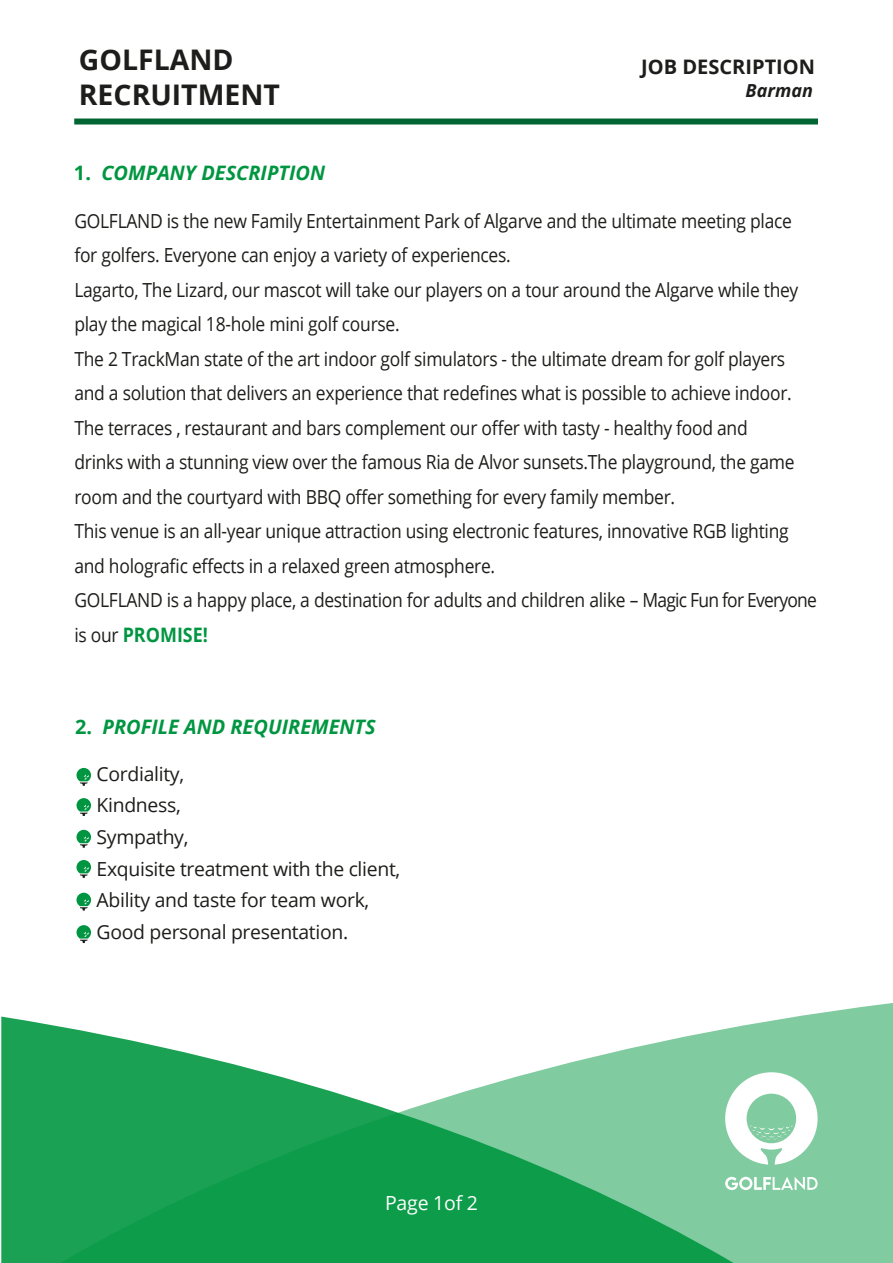
<style>
.page{position:relative;width:893px;height:1263px;background:#fff}
.page>*{position:absolute;margin:0;border:0;box-sizing:border-box;transform-origin:0 0}
.t1{font:700 28.35px/34px "Open Sans";color:#1d1d1b}
.t2{font:italic 700 19.95px "Open Sans";color:#009641}
.t3{font:700 19.95px "Open Sans";color:#1d1d1b}
.t4{font:700 19.95px "Open Sans";color:#009641;scale:.9 1}
.t5{font:19.5px "Open Sans";letter-spacing:-.01em;color:#fff}
.t6{font:19.35px/34.5px "Open Sans";letter-spacing:-.015em;color:#1d1d1b;scale:.9 1}
.t7{font:19.35px/31.7px "Open Sans";letter-spacing:-.015em;color:#1d1d1b}
.t8{font:italic 700 18px "Open Sans";color:#1d1d1b}
.s1{font-style:normal}
.s2{font-weight:400;font-size:19.35px;color:#1d1d1b}
</style>
<div class="page">
<div style="left:74px;top:118px;width:744px;height:6px;background:#006533"></div>
<div style="left:734px;top:1003px;width:159px;height:260px;background:#80cb9f"></div>
<svg style="left:1px;top:1016px;width:733px;height:247px"></svg>
<svg style="left:76px;top:768px;width:15px;height:18px"></svg>
<svg style="left:76px;top:798px;width:15px;height:18px"></svg>
<svg style="left:76px;top:830px;width:15px;height:18px"></svg>
<svg style="left:76px;top:860px;width:15px;height:18px"></svg>
<svg style="left:76px;top:893px;width:15px;height:17px"></svg>
<svg style="left:76px;top:925px;width:15px;height:18px"></svg>
<svg style="left:725px;top:1177px;width:93px;height:13px"></svg>
<svg style="left:725px;top:1072px;width:93px;height:92px"></svg>
<h1 class="t1" style="left:79px;top:42px;width:203px">GOLFLAND<br>RECRUITMENT</h1>
<p class="t2" style="left:74px;top:159px;width:253px"><span class="s1">1.</span> COMPANY DESCRIPTION</p>
<p class="t3" style="left:641px;top:52px;width:175px">JOB DESCRIPTION</p>
<p class="t8" style="left:746px;top:78px;width:69px">Barman</p>
<p class="t6" style="left:74px;top:203px;width:827px">GOLFLAND is the new Family Entertainment Park of Algarve and the ultimate meeting place for golfers. Everyone can enjoy a variety of experiences.<br>Lagarto, The Lizard, our mascot will take our players on a tour around the Algarve while they play the magical 18-hole mini golf course.<br>The 2 TrackMan state of the art indoor golf simulators - the ultimate dream for golf players and a solution that delivers an experience that redefines what is possible to achieve indoor.<br>The terraces , restaurant and bars complement our offer with tasty - healthy food and<br>drinks with a stunning view over the famous Ria de Alvor sunsets.The playground, the game room and the courtyard with BBQ offer something for every family member.<br>This venue is an all-year unique attraction using electronic features, innovative RGB lighting and holografic effects in a relaxed green atmosphere.<br>GOLFLAND is a happy place, a destination for adults and children alike – Magic Fun for Everyone</p>
<p class="t4" style="left:74px;top:620px;width:150px"><span class="s2">is our</span> PROMISE!</p>
<p class="t2" style="left:75px;top:712px;width:302px"><span class="s1">2.</span> PROFILE AND REQUIREMENTS</p>
<p class="t7" style="left:97px;top:757px;width:305px">Cordiality,<br>Kindness,<br>Sympathy,<br>Exquisite treatment with the client,<br>Ability and taste for team work,<br>Good personal presentation.</p>
<p class="t5" style="left:385px;top:1190px;width:94px">Page 1of 2</p>
</div>
